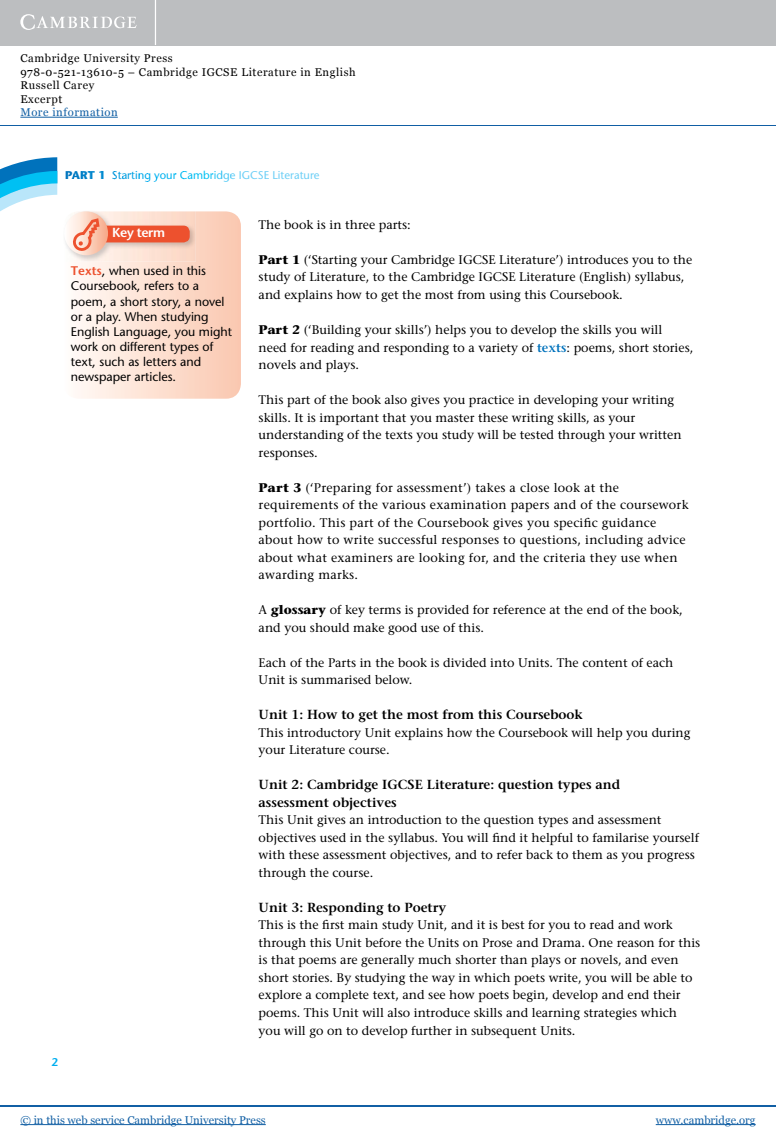
<style>
.page{position:relative;width:776px;height:1144px;background:#fff}
.page>*{position:absolute;margin:0;border:0;box-sizing:border-box;transform-origin:0 0}
.t1{font:600 13.12px/17.5px "Stone Serif";color:#000}
.t2{font:600 13.12px "ITC Stone Sans";letter-spacing:-.03em;color:#fff}
.t3{font:12.5px/17.5px "Stone Serif";color:#000}
.t4{font:12.5px/17.5px "Stone Serif";letter-spacing:.02em;color:#000}
.t5{font:12.5px/15px "Stone Sans";color:#000}
.t6{font:11.25px/13.4px "Georgia";letter-spacing:.05em;color:#000}
.t7{font:11.25px "Georgia";color:#115fa4}
.t8{font:11.25px "Stone Sans";color:#6dcff6}
.t9{font:11.25px "Georgia";letter-spacing:.05em;color:#115fa4}
.t10{font:600 11.25px "ITC Stone Sans";color:#00aeef}
.s1{font-weight:700;color:#0075be}
.s2{font-weight:700;color:#007dc5}
.s3{font-weight:700;color:#0080c8}
.s4{font-weight:700;color:#008ad0}
.s5{color:#0094d9}
.s6{color:#0097dc}
.s7{color:#009bde}
.s8{color:#009ee1}
.s9{color:#00a1e4}
.s10{color:#00a6e8}
.s11{color:#00aaec}
.s12{color:#00b0f0}
.s13{color:#00b2f0}
.s14{color:#00b4f0}
.s15{color:#00b6f1}
.s16{color:#00b9f1}
.s17{color:#00bbf2}
.s18{color:#00bef3}
.s19{color:#00c2f3}
.s20{color:#1ac4f4}
.s21{color:#2bc5f4}
.s22{color:#3bc6f4}
.s23{color:#4fc9f5}
.s24{color:#5acbf5}
.s25{color:#6bcff6}
.s26{font-weight:700}
.s27{font-weight:600;color:#0072bc}
.s28{font-family:"ITC Stone Sans";font-weight:600;color:#ed512e}
</style>
<div class="page">
<div style="left:0;top:0;width:776px;height:45px;background:#bcbec0"></div>
<hr style="left:155px;top:0;width:1px;height:45px;background:#fff">
<svg style="left:20px;top:14px;width:117px;height:16px"></svg>
<hr style="left:20px;top:117px;width:98px;height:1px;background:#115fa4">
<hr style="left:0;top:125px;width:776px;height:1px;background:#115fa4">
<hr style="left:0;top:1104px;width:776px;height:1px;background:#115fa4">
<hr style="left:20px;top:1124px;width:246px;height:1px;background:#115fa4">
<hr style="left:656px;top:1124px;width:100px;height:1px;background:#115fa4">
<svg style="left:0;top:157px;width:57px;height:54px"></svg>
<svg style="left:65px;top:211px;width:176px;height:187px;background:#fbd9ca"></svg>
<p class="t6" style="left:20px;top:52px;width:337px">Cambridge University Press<br>978-0-521-13610-5 – Cambridge IGCSE Literature in English<br>Russell Carey<br>Excerpt</p>
<p class="t9" style="left:20px;top:105px;width:99px">More information</p>
<p class="t10" style="left:51px;top:1055px;width:8px">2</p>
<p class="t8" style="left:65px;top:168px;width:256px"><span class="s1">PA</span><span class="s2">R</span><span class="s3">T</span> <span class="s4">1</span> <span class="s5">S</span><span class="s6">t</span><span class="s7">a</span><span class="s8">r</span><span class="s9">ti</span><span class="s10">n</span><span class="s11">g</span> <span class="s12">y</span><span class="s13">o</span><span class="s14">u</span><span class="s15">r</span> <span class="s16">C</span><span class="s17">a</span><span class="s18">m</span><span class="s19">b</span><span class="s20">r</span><span class="s21">i</span><span class="s22">d</span><span class="s23">g</span><span class="s24">e</span> <span class="s25">IG</span>CSE Literature</p>
<p class="t3" style="left:259px;top:216px;width:154px">The book is in three parts:</p>
<p class="t3" style="left:259px;top:251px;width:435px"><span class="s26">Part 1</span> (‘Starting your Cambridge IGCSE Literature’) introduces you to the study of Literature, to the Cambridge IGCSE Literature (English) syllabus, and explains how to get the most from using this Coursebook.</p>
<p class="t3" style="left:259px;top:321px;width:436px"><span class="s26">Part 2</span> (‘Building your skills’) helps you to develop the skills you will need for reading and responding to a variety of <span class="s27">texts</span>: poems, short stories, novels and plays.</p>
<p class="t3" style="left:259px;top:391px;width:424px">This part of the book also gives you practice in developing your writing skills. It is important that you master these writing skills, as your understanding of the texts you study will be tested through your written responses.</p>
<p class="t4" style="left:259px;top:478px;width:431px"><span class="s26">Part 3</span> (‘Preparing for assessment’) takes a close look at the requirements of the various examination papers and of the coursework portfolio. This part of the Coursebook gives you specific guidance about how to write successful responses to questions, including advice about what examiners are looking for, and the criteria they use when awarding marks.</p>
<p class="t3" style="left:259px;top:601px;width:426px">A <span class="s26">glossary</span> of key terms is provided for reference at the end of the book, and you should make good use of this.</p>
<p class="t3" style="left:259px;top:653px;width:416px">Each of the Parts in the book is divided into Units. The content of each<br>Unit is summarised below.</p>
<p class="t1" style="left:259px;top:705px;width:326px">Unit 1: How to get the most from this Coursebook</p>
<p class="t3" style="left:259px;top:723px;width:433px">This introductory Unit explains how the Coursebook will help you during your Literature course.</p>
<p class="t1" style="left:259px;top:775px;width:363px">Unit 2: Cambridge IGCSE Literature: question types and assessment objectives</p>
<p class="t3" style="left:259px;top:811px;width:442px">This Unit gives an introduction to the question types and assessment objectives used in the syllabus. You will find it helpful to familarise yourself with these assessment objectives, and to refer back to them as you progress through the course.</p>
<p class="t1" style="left:259px;top:898px;width:189px">Unit 3: Responding to Poetry</p>
<p class="t3" style="left:259px;top:916px;width:443px">This is the first main study Unit, and it is best for you to read and work through this Unit before the Units on Prose and Drama. One reason for this is that poems are generally much shorter than plays or novels, and even short stories. By studying the way in which poets write, you will be able to explore a complete text, and see how poets begin, develop and end their poems. This Unit will also introduce skills and learning strategies which you will go on to develop further in subsequent Units.</p>
<p class="t2" style="left:112px;top:224px;width:55px">Key term</p>
<p class="t5" style="left:71px;top:263px;width:163px"><span class="s28">Texts</span>, when used in this<br>Coursebook, refers to a poem, a short story, a novel or a play. When studying<br>English Language, you might work on different types of text, such as letters and newspaper articles.</p>
<p class="t7" style="left:20px;top:1112px;width:247px">© in this web service Cambridge University Press</p>
<p class="t7" style="left:656px;top:1112px;width:101px">www.cambridge.org</p>
</div>
